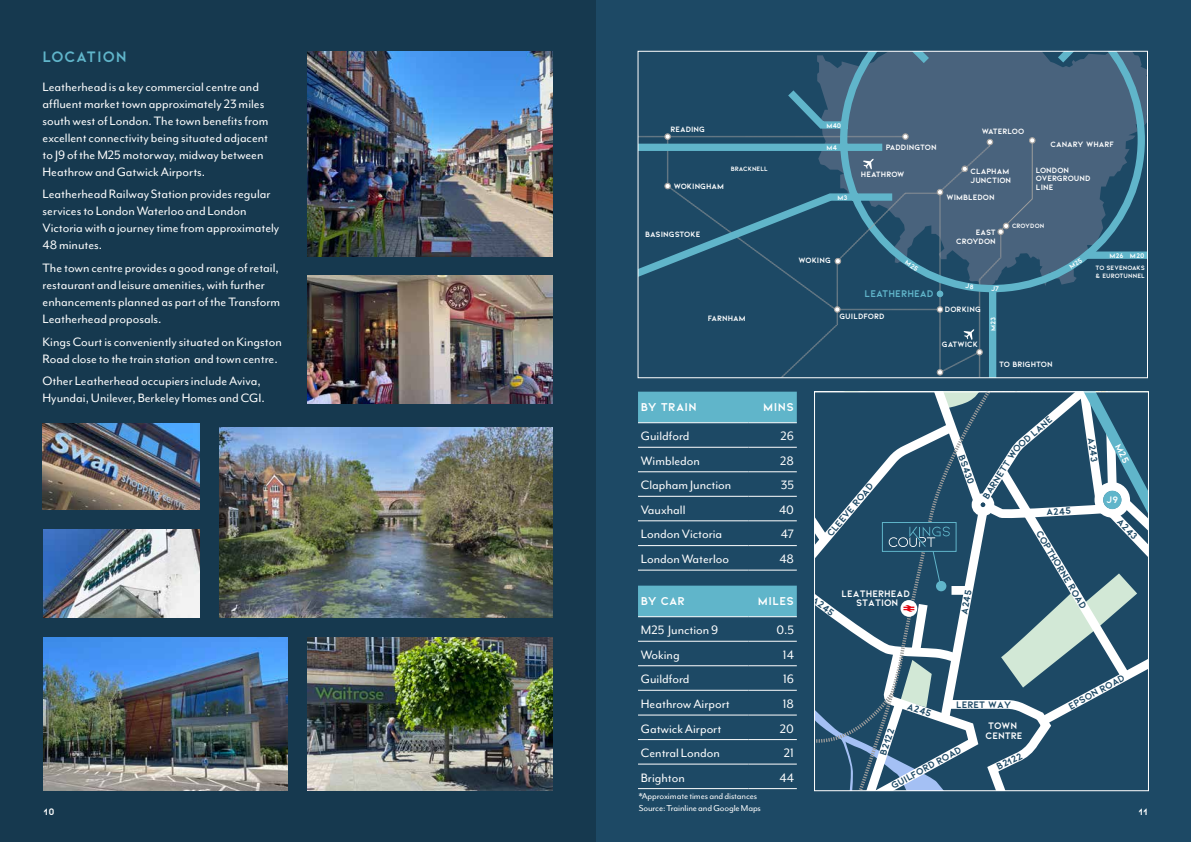
<style>
.page{position:relative;width:1191px;height:842px;background:#1d4965}
.page>*{position:absolute;margin:0;border:0;box-sizing:border-box;transform-origin:0 0}
.t1{font:700 16px "Kiona";letter-spacing:.05em;color:#60b5ca}
.t2{font:14px/17px "Mr Eaves Mod OT";color:#fff}
.t3{font:700 12px "Kiona";letter-spacing:.02em;color:#fff}
.t4{font:700 10.2px "Kiona";letter-spacing:-.005em;color:#60b5ca}
.t5{font:10px/12px "Mr Eaves Mod OT";letter-spacing:-.01em;color:#fff}
.t6{font:700 10px "Kiona";color:#fff}
.t7{font:700 9.9px "Kiona";color:#1d4965}
.t8{font:700 9.9px/9.9px "Kiona";color:#fff;text-align:center}
.t9{font:700 8.2px/8.7px "Kiona";color:#fff}
.t10{font:700 7.1px "Kiona";color:#fff}
.t11{font:700 6.6px/8px "Kiona";color:#fff}
</style>
<div class="page">
<div style="left:0;top:0;width:595px;height:842px;background:#16394f"></div>
<img style="left:308px;top:51px;width:245px;height:205px">
<img style="left:308px;top:637px;width:245px;height:154px">
<img style="left:44px;top:529px;width:155px;height:88px">
<img style="left:308px;top:275px;width:245px;height:129px">
<img style="left:44px;top:637px;width:244px;height:154px">
<img style="left:219px;top:428px;width:334px;height:189px">
<div style="left:638px;top:392px;width:159px;height:31px;background:#60b5ca"></div>
<hr style="left:638px;top:423px;width:110px;height:1px;background:#fff">
<hr style="left:748px;top:423px;width:49px;height:1px;background:#fff">
<hr style="left:638px;top:447px;width:110px;height:1px;background:#fff">
<hr style="left:748px;top:447px;width:49px;height:1px;background:#fff">
<hr style="left:638px;top:472px;width:110px;height:1px;background:#fff">
<hr style="left:748px;top:472px;width:49px;height:1px;background:#fff">
<hr style="left:638px;top:496px;width:110px;height:1px;background:#fff">
<hr style="left:748px;top:496px;width:49px;height:1px;background:#fff">
<hr style="left:638px;top:521px;width:110px;height:1px;background:#fff">
<hr style="left:748px;top:521px;width:49px;height:1px;background:#fff">
<hr style="left:638px;top:545px;width:110px;height:1px;background:#fff">
<hr style="left:748px;top:545px;width:49px;height:1px;background:#fff">
<hr style="left:638px;top:570px;width:110px;height:1px;background:#fff">
<hr style="left:748px;top:570px;width:49px;height:1px;background:#fff">
<svg style="left:640px;top:53px;width:505px;height:233px"></svg>
<div style="left:664px;top:133px;width:7px;height:7px;background:#fff;border:1px solid #a5a29f;border-radius:50%"></div>
<svg style="left:902px;top:133px;width:6px;height:7px"></svg>
<svg style="left:664px;top:183px;width:7px;height:6px"></svg>
<div style="left:638px;top:586px;width:159px;height:30px;background:#60b5ca"></div>
<hr style="left:638px;top:616px;width:110px;height:1px;background:#fff">
<hr style="left:748px;top:616px;width:49px;height:1px;background:#fff">
<hr style="left:638px;top:641px;width:110px;height:1px;background:#fff">
<hr style="left:748px;top:641px;width:49px;height:1px;background:#fff">
<hr style="left:638px;top:666px;width:110px;height:1px;background:#fff">
<hr style="left:748px;top:666px;width:49px;height:1px;background:#fff">
<hr style="left:638px;top:690px;width:110px;height:1px;background:#fff">
<hr style="left:748px;top:690px;width:49px;height:1px;background:#fff">
<hr style="left:638px;top:715px;width:110px;height:1px;background:#fff">
<hr style="left:748px;top:715px;width:49px;height:1px;background:#fff">
<hr style="left:638px;top:739px;width:110px;height:1px;background:#fff">
<hr style="left:748px;top:739px;width:49px;height:1px;background:#fff">
<hr style="left:638px;top:764px;width:110px;height:1px;background:#fff">
<hr style="left:748px;top:764px;width:49px;height:1px;background:#fff">
<hr style="left:638px;top:788px;width:110px;height:1px;background:#fff">
<hr style="left:748px;top:788px;width:49px;height:1px;background:#fff">
<img style="left:43px;top:424px;width:156px;height:85px">
<svg style="left:1069px;top:257px;width:13px;height:12px"></svg>
<svg style="left:694px;top:138px;width:345px;height:240px"></svg>
<svg style="left:814px;top:392px;width:334px;height:399px"></svg>
<p class="t1" style="left:43px;top:47px;width:86px">LOCATION</p>
<p class="t2" style="left:43px;top:78px;width:227px">Leatherhead is a key commercial centre and affluent market town approximately 23 miles south west of London. The town benefits from excellent connectivity being situated adjacent to J9 of the M25 motorway, midway between Heathrow and Gatwick Airports.</p>
<p class="t2" style="left:43px;top:186px;width:238px">Leatherhead Railway Station provides regular services to London Waterloo and London Victoria with a journey time from approximately 48 minutes.</p>
<p class="t2" style="left:43px;top:259px;width:239px">The town centre provides a good range of retail, restaurant and leisure amenities, with further enhancements planned as part of the Transform Leatherhead proposals.</p>
<p class="t2" style="left:43px;top:333px;width:241px">Kings Court is conveniently situated on Kingston<br>Road close to the train station and town centre.</p>
<p class="t2" style="left:43px;top:373px;width:224px">Other Leatherhead occupiers include Aviva,<br>Hyundai, Unilever, Berkeley Homes and CGI.</p>
<p class="t10" style="left:826px;top:121px;width:16px">M40</p>
<p class="t9" style="left:670px;top:125px;width:36px">READING</p>
<p class="t9" style="left:981px;top:127px;width:44px">WATERLOO</p>
<p class="t9" style="left:1050px;top:140px;width:65px">CANARY WHARF</p>
<p class="t9" style="left:885px;top:143px;width:52px">PADDINGTON</p>
<p class="t10" style="left:826px;top:143px;width:12px">M4</p>
<p class="t11" style="left:731px;top:165px;width:39px">BRACKNELL</p>
<p class="t9" style="left:970px;top:167px;width:42px">CLAPHAM<br>JUNCTION</p>
<p class="t9" style="left:1036px;top:165px;width:56px">LONDON<br>OVERGROUND<br>LINE</p>
<p class="t9" style="left:956px;top:228px;width:41px;text-align:right">EAST<br>CROYDON</p>
<p class="t9" style="left:861px;top:170px;width:45px">HEATHROW</p>
<p class="t9" style="left:674px;top:182px;width:52px">WOKINGHAM</p>
<p class="t9" style="left:946px;top:193px;width:50px">WIMBLEDON</p>
<p class="t10" style="left:837px;top:193px;width:12px">M3</p>
<p class="t11" style="left:1012px;top:222px;width:34px">CROYDON</p>
<p class="t9" style="left:645px;top:230px;width:57px">BASINGSTOKE</p>
<p class="t10" style="left:1109px;top:251px;width:36px">M26 M20</p>
<p class="t11" style="left:1095px;top:263px;width:51px">TO SEVENOAKS &amp; EUROTUNNEL</p>
<p class="t9" style="left:798px;top:255px;width:34px">WOKING</p>
<p class="t10" style="left:991px;top:284px;width:10px">J7</p>
<p class="t4" style="left:864px;top:288px;width:71px">LEATHERHEAD</p>
<p class="t9" style="left:945px;top:305px;width:37px">DORKING</p>
<p class="t9" style="left:839px;top:312px;width:46px">GUILDFORD</p>
<p class="t9" style="left:708px;top:314px;width:39px">FARNHAM</p>
<p class="t10" style="left:988px;top:331px;width:16px;rotate:-90deg">M23</p>
<p class="t9" style="left:942px;top:340px;width:38px">GATWICK</p>
<p class="t9" style="left:999px;top:359px;width:55px">TO BRIGHTON</p>
<p class="t3" style="left:641px;top:400px;width:57px">BY TRAIN</p>
<p class="t3" style="left:763px;top:400px;width:32px">MINS</p>
<p class="t2" style="left:641px;top:428px;width:50px">Guildford</p>
<p class="t2" style="left:780px;top:428px;width:15px">26</p>
<p class="t2" style="left:641px;top:452px;width:61px">Wimbledon</p>
<p class="t2" style="left:780px;top:452px;width:15px">28</p>
<p class="t2" style="left:641px;top:477px;width:92px">Clapham Junction</p>
<p class="t2" style="left:780px;top:477px;width:15px">35</p>
<p class="t2" style="left:641px;top:501px;width:46px">Vauxhall</p>
<p class="t2" style="left:779px;top:501px;width:16px">40</p>
<p class="t2" style="left:641px;top:526px;width:83px">London Victoria</p>
<p class="t2" style="left:781px;top:526px;width:15px">47</p>
<p class="t2" style="left:641px;top:550px;width:90px">London Waterloo</p>
<p class="t2" style="left:779px;top:550px;width:16px">48</p>
<p class="t7" style="left:1015px;top:441px;width:43px;rotate:-40deg">OD LANE</p>
<p class="t7" style="left:1097px;top:437px;width:26px;rotate:82deg">A243</p>
<p class="t7" style="left:993px;top:473px;width:31px;rotate:-57deg">ETT W</p>
<p class="t7" style="left:967px;top:453px;width:32px;rotate:70deg">BS430</p>
<p class="t7" style="left:824px;top:531px;width:68px;rotate:-50deg">CLEEVE ROAD</p>
<p class="t8" style="left:1106px;top:494px;width:13px">J9</p>
<p class="t7" style="left:1046px;top:506px;width:26px;rotate:-3deg">A245</p>
<p class="t7" style="left:1123px;top:516px;width:26px;rotate:46deg">A243</p>
<p class="t7" style="left:1043px;top:528px;width:90px;rotate:59deg">COPTHORNE ROAD</p>
<p class="t7" style="left:958px;top:613px;width:26px;rotate:-80deg">A245</p>
<p class="t8" style="left:841px;top:588px;width:70px">LEATHERHEAD<br>STATION</p>
<p class="t3" style="left:641px;top:594px;width:46px">BY CAR</p>
<p class="t3" style="left:758px;top:594px;width:38px">MILES</p>
<p class="t2" style="left:641px;top:622px;width:79px">M25 Junction 9</p>
<p class="t2" style="left:776px;top:622px;width:19px">0.5</p>
<p class="t2" style="left:641px;top:646px;width:40px">Woking</p>
<p class="t2" style="left:783px;top:646px;width:13px">14</p>
<p class="t2" style="left:641px;top:671px;width:50px">Guildford</p>
<p class="t2" style="left:783px;top:671px;width:12px">16</p>
<p class="t2" style="left:641px;top:695px;width:90px">Heathrow Airport</p>
<p class="t2" style="left:782px;top:695px;width:13px">18</p>
<p class="t2" style="left:641px;top:720px;width:82px">Gatwick Airport</p>
<p class="t2" style="left:780px;top:720px;width:16px">20</p>
<p class="t2" style="left:641px;top:744px;width:81px">Central London</p>
<p class="t2" style="left:784px;top:744px;width:12px">21</p>
<p class="t2" style="left:641px;top:769px;width:46px">Brighton</p>
<p class="t2" style="left:779px;top:769px;width:16px">44</p>
<p class="t5" style="left:639px;top:790px;width:124px">*Approximate times and distances<br>Source: Trainline and Google Maps</p>
<p class="t7" style="left:1066px;top:701px;width:64px;rotate:-28deg">EPSON ROAD</p>
<p class="t7" style="left:956px;top:698px;width:49px">LERET WA</p>
<p class="t7" style="left:909px;top:700px;width:26px;rotate:19deg">A245</p>
<p class="t8" style="left:985px;top:721px;width:39px;text-align:left">TOWN<br>CENTRE</p>
<p class="t7" style="left:877px;top:753px;width:29px;rotate:-72deg">B2122</p>
<p class="t7" style="left:889px;top:781px;width:80px;rotate:-29deg">GUILFORD ROAD</p>
<p class="t7" style="left:994px;top:762px;width:23px;rotate:-26deg">B212</p>
<p class="t6" style="left:44px;top:806px;width:12px">10</p>
<p class="t6" style="left:1138px;top:806px;width:10px">11</p>
</div>
